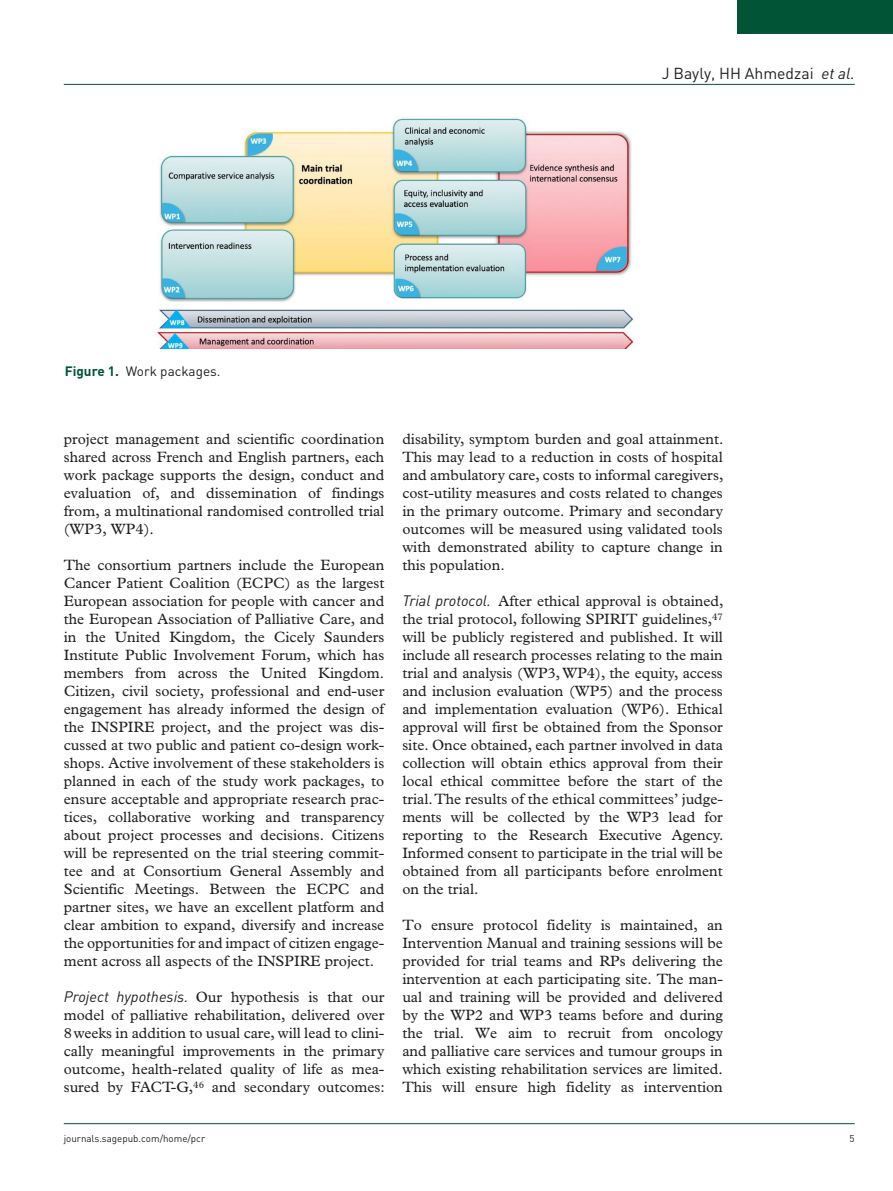
<style>
.page{position:relative;width:893px;height:1191px;background:#fff}
.page>*{position:absolute;margin:0;border:0;box-sizing:border-box;transform-origin:0 0}
.t1{font:15.75px "DIN";color:#231f20}
.t2{font:15px/18px "Plantin Std";color:#231f20;text-align:justify}
.t3{font:13.5px "DIN";color:#231f20}
.t4{font:9.75px "DIN";color:#231f20}
.s1{font-style:italic}
.s2{font-weight:700;color:#015436}
.s3{font-family:"DIN";font-style:italic}
</style>
<div class="page">
<hr style="left:64px;top:84px;width:791px;height:1px;background:#015436">
<hr style="left:64px;top:1123px;width:791px;height:1px;background:#015436">
<div style="left:738px;top:0;width:155px;height:34px;background:#015436"></div>
<img style="left:157px;top:118px;width:477px;height:230px">
<p class="t1" style="left:662px;top:63px;width:195px">J Bayly, HH Ahmedzai <span class="s1">et al.</span></p>
<p class="t3" style="left:65px;top:363px;width:157px"><span class="s2">Figure 1.</span> Work packages.</p>
<p class="t2" style="left:64px;top:430px;width:322px">project management and scientific coordination shared across French and English partners, each work package supports the design, conduct and evaluation of, and dissemination of findings from, a multinational randomised controlled trial (WP3, WP4).</p>
<p class="t2" style="left:64px;top:556px;width:322px">The consortium partners include the European Cancer Patient Coalition (ECPC) as the largest European association for people with cancer and the European Association of Palliative Care, and in the United Kingdom, the Cicely Saunders Institute Public Involvement Forum, which has members from across the United Kingdom.<br>Citizen, civil society, professional and end-user engagement has already informed the design of the INSPIRE project, and the project was dis&shy;cussed at two public and patient co-design work&shy;shops. Active involvement of these stakeholders is planned in each of the study work packages, to ensure acceptable and appropriate research prac&shy;tices, collaborative working and transparency about project processes and decisions. Citizens will be represented on the trial steering commit&shy;tee and at Consortium General Assembly and Scientific Meetings. Between the ECPC and partner sites, we have an excellent platform and clear ambition to expand, diversify and increase the opportunities for and impact of citizen engage&shy;ment across all aspects of the INSPIRE project.</p>
<p class="t2" style="left:64px;top:988px;width:323px"><span class="s3">Project hypothesis.</span> Our hypothesis is that our model of palliative rehabilitation, delivered over 8weeks in addition to usual care, will lead to clini&shy;cally meaningful improvements in the primary outcome, health-related quality of life as mea&shy;sured by FACT-G,<sup>46</sup> and secondary outcomes:</p>
<p class="t2" style="left:402px;top:430px;width:323px">disability, symptom burden and goal attainment.<br>This may lead to a reduction in costs of hospital and ambulatory care, costs to informal caregivers, cost-utility measures and costs related to changes in the primary outcome. Primary and secondary outcomes will be measured using validated tools with demonstrated ability to capture change in this population.</p>
<p class="t2" style="left:402px;top:592px;width:323px"><span class="s3">Trial protocol.</span> After ethical approval is obtained, the trial protocol, following SPIRIT guidelines,<sup>47 </sup>will be publicly registered and published. It will include all research processes relating to the main trial and analysis (WP3, WP4), the equity, access and inclusion evaluation (WP5) and the process and implementation evaluation (WP6). Ethical approval will first be obtained from the Sponsor site. Once obtained, each partner involved in data collection will obtain ethics approval from their local ethical committee before the start of the trial. The results of the ethical committees’ judge&shy;ments will be collected by the WP3 lead for reporting to the Research Executive Agency.<br>Informed consent to participate in the trial will be obtained from all participants before enrolment on the trial.</p>
<p class="t2" style="left:402px;top:916px;width:322px">To ensure protocol fidelity is maintained, an Intervention Manual and training sessions will be provided for trial teams and RPs delivering the intervention at each participating site. The man&shy;ual and training will be provided and delivered by the WP2 and WP3 teams before and during the trial. We aim to recruit from oncology and palliative care services and tumour groups in which existing rehabilitation services are limited.<br>This will ensure high fidelity as intervention</p>
<p class="t4" style="left:64px;top:1132px;width:143px">journals.sagepub.com/home/pcr</p>
<p class="t4" style="left:850px;top:1132px;width:7px">5</p>
</div>
